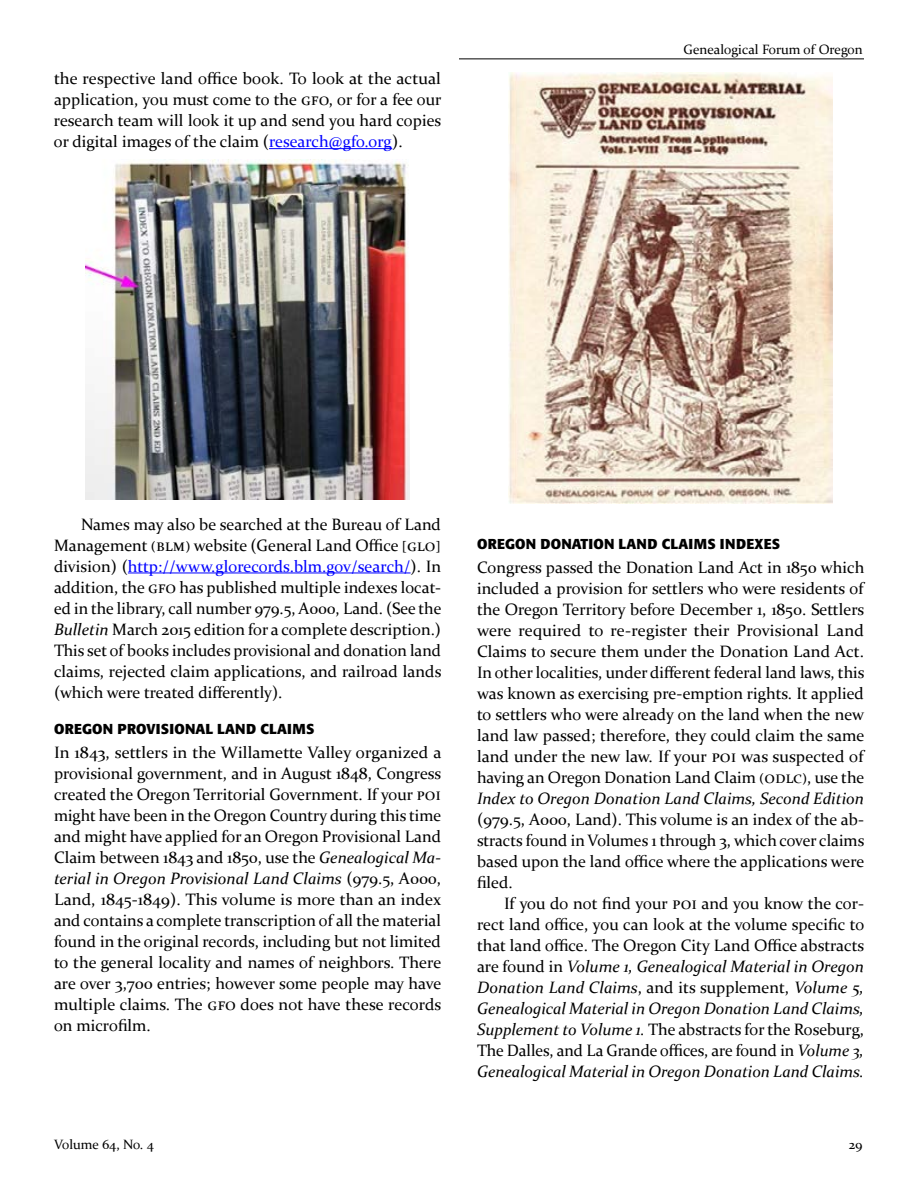
<style>
.page{position:relative;width:918px;height:1188px;background:#fff}
.page>*{position:absolute;margin:0;border:0;box-sizing:border-box;transform-origin:0 0}
.T2_Text_no_indent{font:16.5px/21px "Constantia";color:#000;text-align:justify}
.T1_Text{font:16.5px/21px "Constantia";color:#000;text-align:justify}
.S1_Subhead{font:700 14.25px "Formata";letter-spacing:.02em;color:#000}
.t1{font:13.5px "Constantia";color:#000}
.s1{color:#00f}
.s2{font-style:italic}
</style>
<div class="page">
<hr style="left:459px;top:58px;width:405px;height:1px;background:#000">
<hr style="left:269px;top:148px;width:123px;height:1px;background:#00f">
<hr style="left:128px;top:573px;width:283px;height:1px;background:#00f">
<img style="left:86px;top:160px;width:324px;height:340px">
<img style="left:508px;top:72px;width:324px;height:432px">
<p class="T2_Text_no_indent" style="left:54px;top:68px;width:389px">the respective land office book. To look at the actual application, you must come to the GFO, or for a fee our research team will look it up and send you hard copies or digital images of the claim (<span class="s1">research@gfo.org</span>).</p>
<p class="t1" style="left:684px;top:40px;width:181px">Genealogical Forum of Oregon</p>
<p class="T1_Text" style="left:54px;top:513px;width:389px;text-indent:27px">Names may also be searched at the Bureau of Land Management (BLM) website (General Land Office [GLO] division) (<span class="s1">http://www.glorecords.blm.gov/search/</span>). In addition, the GFO has published multiple indexes locat&shy;ed in the library, call number 979.5, A000, Land. (See the <span class="s2">Bulletin</span> March 2015 edition for a complete description.)<br>This set of books includes provisional and donation land claims, rejected claim applications, and railroad lands (which were treated differently).</p>
<p class="S1_Subhead" style="left:54px;top:720px;width:262px">OREGON PROVISIONAL LAND CLAIMS</p>
<p class="T2_Text_no_indent" style="left:54px;top:741px;width:389px">In 1843, settlers in the Willamette Valley organized a provisional government, and in August 1848, Congress created the Oregon Territorial Government. If your PO I might have been in the Oregon Country during this time and might have applied for an Oregon Provisional Land Claim between 1843 and 1850, use the <span class="s2">Genealogical Ma&shy;terial in Oregon Provisional Land Claims</span> (979.5, A000, Land, 1845-1849). This volume is more than an index and contains a complete transcription of all the material found in the original records, including but not limited to the general locality and names of neighbors. There are over 3,700 entries; however some people may have multiple claims. The GFO does not have these records on microfilm.</p>
<p class="S1_Subhead" style="left:477px;top:535px;width:305px">OREGON DONATION LAND CLAIMS INDEXES</p>
<p class="T2_Text_no_indent" style="left:477px;top:556px;width:389px">Congress passed the Donation Land Act in 1850 which included a provision for settlers who were residents of the Oregon Territory before December 1, 1850. Settlers were required to re-register their Provisional Land Claims to secure them under the Donation Land Act.<br>In other localities, under different federal land laws, this was known as exercising pre-emption rights. It applied to settlers who were already on the land when the new land law passed; therefore, they could claim the same land under the new law. If your PO I was suspected of having an Oregon Donation Land Claim (ODLC</p>
<p class="T2_Text_no_indent" style="left:477px;top:766px;width:389px;text-indent:325px">), use the <span class="s2">Index to Oregon Donation Land Claims, Second Edition </span>(979.5, A000, Land). This volume is an index of the ab&shy;stracts found in Volumes 1 through 3, which cover claims based upon the land office where the applications were filed.</p>
<p class="T1_Text" style="left:477px;top:892px;width:389px;text-indent:27px">If you do not find your PO I and you know the cor&shy;rect land office, you can look at the volume specific to that land office. The Oregon City Land Office abstracts are found in <span class="s2">Volume 1, Genealogical Material in Oregon Donation Land Claims</span>, and its supplement, <span class="s2">Volume 5, Genealogical Material in Oregon Donation Land Claims, Supplement to Volume 1.</span> The abstracts for the Roseburg, The Dalles, and La Grande offices, are found in <span class="s2">Volume 3, Genealogical Material in Oregon Donation Land Claims.</span></p>
<p class="t1" style="left:54px;top:1135px;width:102px">Volume 64, No. 4</p>
<p class="t1" style="left:849px;top:1135px;width:15px">29</p>
</div>
